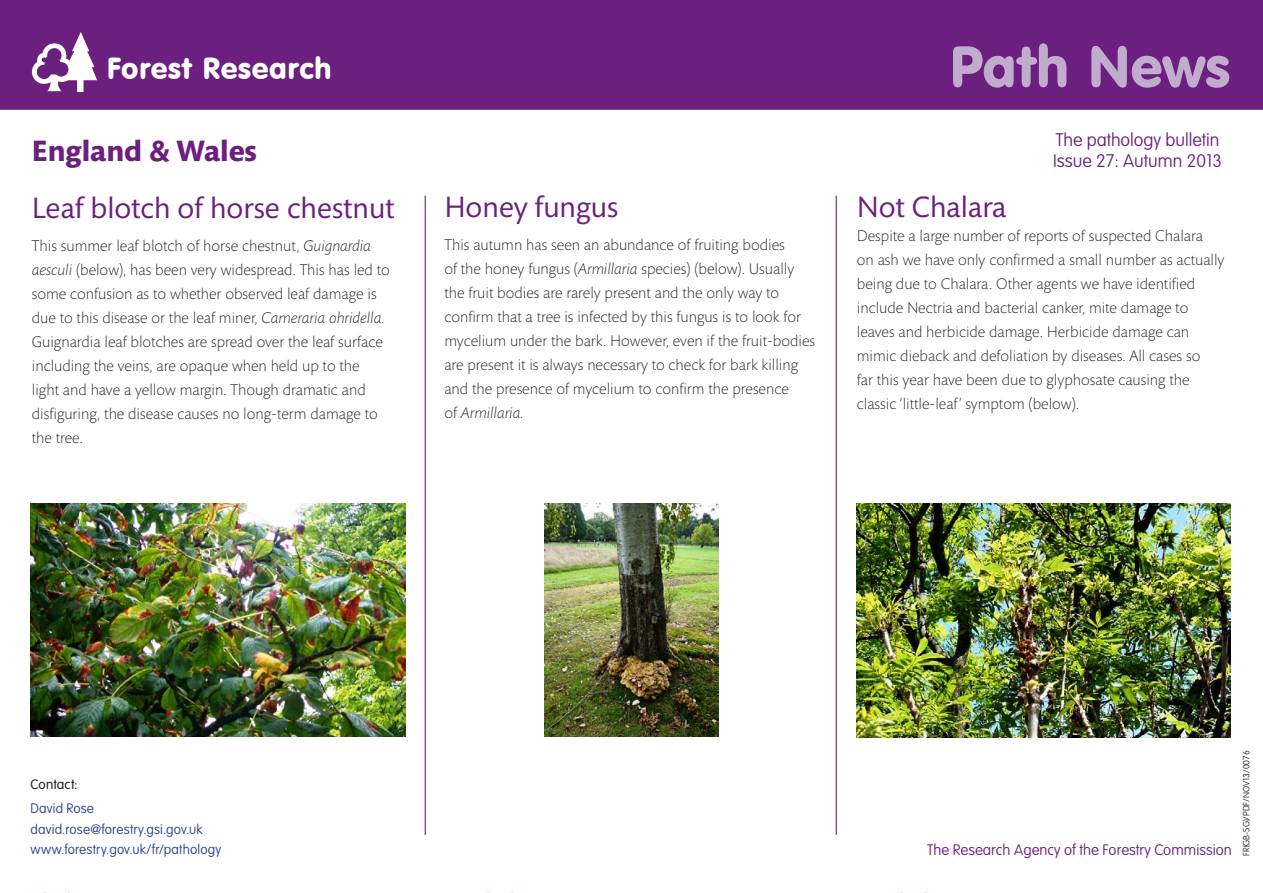
<style>
.page{position:relative;width:1263px;height:893px;background:#fff}
.page>*{position:absolute;margin:0;border:0;box-sizing:border-box;transform-origin:0 0}
.t1{font:57px "VAG Rounded BT";color:#c2acce}
.t2{font:30px "Mundo Sans Std";color:#6b1f7e}
.t3{font:700 30px "Mundo Sans Std";color:#6b1f7e}
.t4{font:29.85px "VAG Rounded BT";letter-spacing:.02em;color:#fff}
.t5{font:100 18px "VAG Rounded Std";color:#6b1f7e}
.t6{font:300 15.75px/24px "Mundo Sans Std";color:#231f20}
.t7{font:italic 300 15.75px "Mundo Sans Std";color:#231f20}
.t8{font:100 15px "VAG Rounded Std";color:#6b1f7e}
.t9{font:100 13.5px "VAG Rounded Std";letter-spacing:.01em;color:#253f8e}
.t10{font:300 13.5px "VAG Rounded Std";letter-spacing:.01em;color:#231f20}
.t11{font:100 9px "VAG Rounded Std";color:#231f20}
.s1{font-style:italic}
.s2{font-style:normal}
</style>
<div class="page">
<div style="left:0;top:0;width:1263px;height:111px;background:#6b1f7e"></div>
<svg style="left:32px;top:32px;width:65px;height:59px"></svg>
<hr style="left:0;top:110px;width:1263px;height:3px;background:#fff">
<hr style="left:425px;top:196px;width:1px;height:639px;background:#6b1f7e">
<hr style="left:836px;top:196px;width:1px;height:639px;background:#6b1f7e">
<img style="left:544px;top:504px;width:175px;height:233px">
<img style="left:31px;top:504px;width:375px;height:233px">
<img style="left:857px;top:504px;width:373px;height:234px">
<h3 class="t4" style="left:107px;top:49px;width:227px">Forest Research</h3>
<p class="t3" style="left:32px;top:133px;width:227px">England &amp; Wales</p>
<p class="t2" style="left:32px;top:191px;width:364px">Leaf blotch of horse chestnut</p>
<p class="t6" style="left:32px;top:234px;width:359px">This summer leaf blotch of horse chestnut, <span class="s1">Guignardia aesculi</span> (below), has been very widespread. This has led to some confusion as to whether observed leaf damage is due to this disease or the leaf miner, <span class="s1">Cameraria ohridella</span>.<br>Guignardia leaf blotches are spread over the leaf surface including the veins, are opaque when held up to the light and have a yellow margin. Though dramatic and disfiguring, the disease causes no long-term damage to</p>
<p class="t6" style="left:32px;top:426px;width:52px">the tree.</p>
<p class="t2" style="left:444px;top:190px;width:175px">Honey fungus</p>
<p class="t6" style="left:444px;top:233px;width:342px">This autumn has seen an abundance of fruiting bodies</p>
<p class="t6" style="left:444px;top:257px;width:351px">of the honey fungus (<span class="s1">Armillaria</span> species) (below). Usually</p>
<p class="t6" style="left:444px;top:281px;width:336px">the fruit bodies are rarely present and the only way to</p>
<p class="t6" style="left:444px;top:305px;width:372px">confirm that a tree is infected by this fungus is to look for mycelium under the bark. However, even if the fruit-bodies are present it is always necessary to check for bark killing</p>
<p class="t6" style="left:444px;top:377px;width:346px">and the presence of mycelium to confirm the presence</p>
<p class="t7" style="left:444px;top:404px;width:81px"><span class="s2">of</span> Armillaria<span class="s2">.</span></p>
<p class="t1" style="left:949px;top:31px;width:282px">Path News</p>
<p class="t5" style="left:1056px;top:129px;width:165px">The pathology bulletin</p>
<p class="t5" style="left:1053px;top:151px;width:170px">Issue 27: Autumn 2013</p>
<p class="t2" style="left:857px;top:190px;width:151px">Not Chalara</p>
<p class="t6" style="left:857px;top:224px;width:348px">Despite a large number of reports of suspected Chalara</p>
<p class="t6" style="left:857px;top:248px;width:369px">on ash we have only confirmed a small number as actually being due to Chalara. Other agents we have identified include Nectria and bacterial canker, mite damage to</p>
<p class="t6" style="left:857px;top:320px;width:345px">leaves and herbicide damage. Herbicide damage can mimic dieback and defoliation by diseases. All cases so</p>
<p class="t6" style="left:857px;top:368px;width:334px">far this year have been due to glyphosate causing the classic ‘little-leaf’ symptom (below).</p>
<p class="t10" style="left:31px;top:776px;width:48px">Contact:</p>
<p class="t9" style="left:31px;top:801px;width:65px">David Rose</p>
<p class="t9" style="left:31px;top:821px;width:174px">david.rose@forestry.gsi.gov.uk</p>
<p class="t9" style="left:31px;top:842px;width:192px">www.forestry.gov.uk/fr/pathology</p>
<p class="t8" style="left:927px;top:841px;width:306px">The Research Agency of the Forestry Commission</p>
<p class="t11" style="left:1241px;top:856px;width:107px;rotate:-90deg">FR(GB-SG)/PDF/NOV13/0076</p>
</div>
